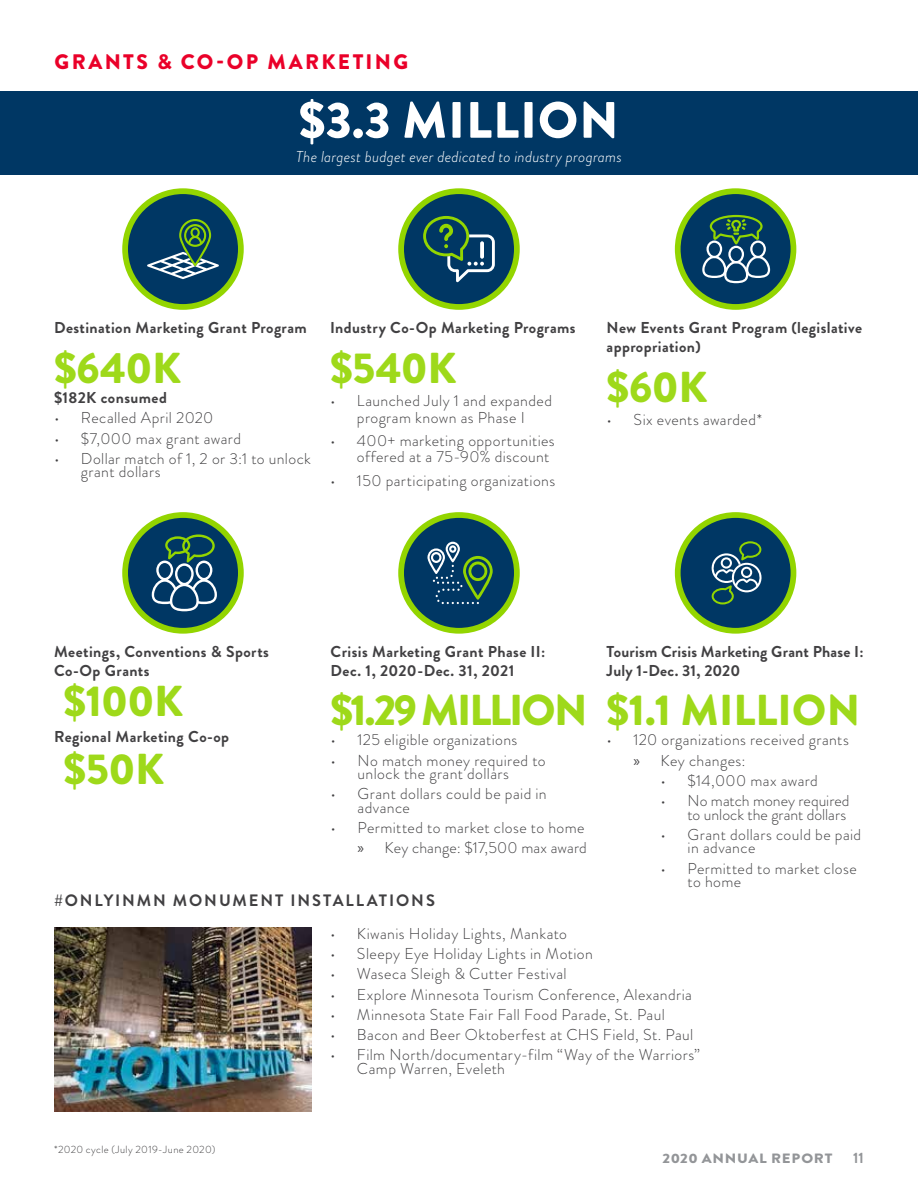
<style>
.page{position:relative;width:918px;height:1188px;background:#fff}
.page>*{position:absolute;margin:0;border:0;box-sizing:border-box;transform-origin:0 0}
.t1{font:900 51px "Brandon Grotesque";letter-spacing:.02em;color:#fff}
.t2{font:900 43.2px "Brandon Grotesque";letter-spacing:-.01em;color:#9ed91a}
.t3{font:900 43.2px "Brandon Grotesque";letter-spacing:-.04em;color:#9ed91a}
.t4{font:900 21px "Brandon Grotesque";letter-spacing:.115em;color:#ea0029}
.t5{font:700 16.5px "Brandon Grotesque";letter-spacing:.115em;color:#414042}
.t6{font:300 15.75px/13.5px "Brandon Grotesque";letter-spacing:.025em;color:#414042}
.t7{font:700 15.75px/18.9px "Brandon Grotesque";letter-spacing:.025em;color:#414042}
.t8{font:italic 300 15.75px "Brandon Grotesque";letter-spacing:.01em;color:#fff}
.t9{font:300 15.75px/13.5px "Brandon Grotesque";color:#414042;text-align:right}
.t10{font:700 15px "Brandon Grotesque";color:#939598}
.t11{font:900 13.5px "Brandon Grotesque";letter-spacing:.05em;color:#939598;scale:1.11 1}
.t12{font:300 10.5px "Brandon Grotesque";letter-spacing:.035em;color:#414042}
.s1{font-family:"Myriad Pro";font-weight:400}
</style>
<div class="page">
<div style="left:0;top:91px;width:918px;height:84px;background:#003764"></div>
<div style="left:678px;top:515px;width:115px;height:116px;background:#003764;border-radius:50%"></div>
<div style="left:675px;top:512px;width:121px;height:122px;border:6px solid #93d500;border-radius:50%"></div>
<svg style="left:711px;top:541px;width:51px;height:63px"></svg>
<div style="left:401px;top:515px;width:116px;height:116px;background:#003764;border-radius:50%"></div>
<div style="left:398px;top:512px;width:122px;height:122px;border:6px solid #93d500;border-radius:50%"></div>
<svg style="left:427px;top:542px;width:66px;height:62px"></svg>
<svg style="left:125px;top:515px;width:116px;height:116px;background:#134b56"></svg>
<div style="left:122px;top:512px;width:122px;height:122px;border:6px solid #93d500;border-radius:50%"></div>
<svg style="left:152px;top:534px;width:65px;height:77px;background:#356376"></svg>
<div style="left:678px;top:191px;width:115px;height:116px;background:#003764;border-radius:50%"></div>
<div style="left:675px;top:188px;width:121px;height:122px;border:6px solid #93d500;border-radius:50%"></div>
<svg style="left:702px;top:215px;width:68px;height:68px"></svg>
<div style="left:125px;top:191px;width:116px;height:116px;background:#003764;border-radius:50%"></div>
<div style="left:122px;top:188px;width:122px;height:122px;border:6px solid #93d500;border-radius:50%"></div>
<svg style="left:147px;top:219px;width:72px;height:60px"></svg>
<div style="left:401px;top:191px;width:116px;height:116px;background:#003764;border-radius:50%"></div>
<div style="left:398px;top:188px;width:122px;height:122px;border:6px solid #93d500;border-radius:50%"></div>
<svg style="left:423px;top:216px;width:72px;height:66px"></svg>
<svg style="left:480px;top:241px;width:4px;height:18px"></svg>
<img style="left:54px;top:928px;width:258px;height:184px">
<h3 class="t4" style="left:54px;top:47px;width:355px">GRANTS &amp; CO-OP MARKETING</h3>
<h1 class="t1" style="left:299px;top:84px;width:321px">$3.3 MILLION</h1>
<p class="t8" style="left:296px;top:146px;width:327px">The largest budget ever dedicated to industry programs</p>
<p class="t7" style="left:54px;top:319px;width:254px">Destination Marketing Grant Program</p>
<h2 class="t2" style="left:54px;top:337px;width:129px">$640K</h2>
<p class="t7" style="left:54px;top:388px;width:114px">$182K consumed</p>
<p class="t6" style="left:54px;top:411px;width:161px">• Recalled April 2020</p>
<p class="t6" style="left:54px;top:431px;width:189px">• $7,000 max grant award</p>
<p class="t6" style="left:81px;top:452px;width:232px;text-indent:-27px">• Dollar match of 1, 2 or 3:1 to unlock grant dollars</p>
<p class="t7" style="left:330px;top:319px;width:247px">Industry Co-Op Marketing Programs</p>
<h2 class="t2" style="left:330px;top:337px;width:128px">$540K</h2>
<p class="t6" style="left:330px;top:392px;width:224px;line-height:16.5px;text-align:center">• Launched July 1 and expanded program known as Phase I</p>
<p class="t6" style="left:357px;top:432px;width:199px;line-height:16.5px;text-indent:-27px">• 400+ marketing opportunities offered at a 75-90% discount</p>
<p class="t6" style="left:330px;top:473px;width:227px">• 150 participating organizations</p>
<p class="t7" style="left:607px;top:319px;width:257px">New Events Grant Program (legislative appropriation)</p>
<h2 class="t2" style="left:607px;top:356px;width:103px">$60K</h2>
<p class="t6" style="left:607px;top:413px;width:157px">• Six events awarded*</p>
<p class="t7" style="left:54px;top:642px;width:216px">Meetings, Conventions &amp; Sports<br>Co-Op Grants</p>
<h2 class="t2" style="left:64px;top:671px;width:121px">$100K</h2>
<p class="t7" style="left:54px;top:727px;width:177px">Regional Marketing Co-op</p>
<h2 class="t2" style="left:64px;top:738px;width:102px">$50K</h2>
<p class="t7" style="left:607px;top:642px;width:258px">Tourism Crisis Marketing Grant Phase I:<br>July 1-Dec. 31, 2020</p>
<p class="t7" style="left:331px;top:642px;width:216px">Crisis Marketing Grant Phase II:<br>Dec. 1, 2020-Dec. 31, 2021</p>
<h2 class="t3" style="left:331px;top:680px;width:531px">$1.29 MILLION $1.1 MILLION</h2>
<p class="t6" style="left:331px;top:733px;width:188px">• 125 eligible organizations</p>
<p class="t6" style="left:358px;top:754px;width:190px;text-indent:-27px">• No match money required to unlock the grant dollars</p>
<p class="t6" style="left:358px;top:787px;width:191px;text-indent:-27px">• Grant dollars could be paid in advance</p>
<p class="t6" style="left:331px;top:818px;width:258px;line-height:20.2px;text-align:right">• Permitted to market close to home <span class="s1">»</span> Key change: $17,500 max award</p>
<p class="t6" style="left:634px;top:730px;width:217px;line-height:20.2px;text-indent:-27px">• 120 organizations received grants <span class="s1">»</span> Key changes:</p>
<p class="t6" style="left:661px;top:774px;width:159px">• $14,000 max award</p>
<p class="t9" style="left:661px;top:794px;width:190px">• No match money required to unlock the grant dollars</p>
<p class="t6" style="left:688px;top:828px;width:175px;text-indent:-27px">• Grant dollars could be paid in advance</p>
<p class="t6" style="left:688px;top:862px;width:171px;text-indent:-27px">• Permitted to market close to home</p>
<p class="t5" style="left:54px;top:889px;width:382px">#ONLYINMN MONUMENT INSTALLATIONS</p>
<p class="t6" style="left:330px;top:927px;width:238px">• Kiwanis Holiday Lights, Mankato</p>
<p class="t6" style="left:330px;top:947px;width:264px">• Sleepy Eye Holiday Lights in Motion</p>
<p class="t6" style="left:330px;top:967px;width:238px">• Waseca Sleigh &amp; Cutter Festival</p>
<p class="t6" style="left:330px;top:987px;width:363px">• Explore Minnesota Tourism Conference, Alexandria</p>
<p class="t6" style="left:330px;top:1008px;width:336px">• Minnesota State Fair Fall Food Parade, St. Paul</p>
<p class="t6" style="left:330px;top:1028px;width:365px">• Bacon and Beer Oktoberfest at CHS Field, St. Paul</p>
<p class="t6" style="left:357px;top:1048px;width:345px;text-indent:-27px">• Film North/documentary-film “Way of the Warriors”<br>Camp Warren, Eveleth</p>
<p class="t12" style="left:54px;top:1143px;width:163px">*2020 cycle (July 2019-June 2020)</p>
<p class="t11" style="left:663px;top:1149px;width:155px">2020 ANNUAL REPORT</p>
<p class="t10" style="left:853px;top:1148px;width:12px">11</p>
</div>
